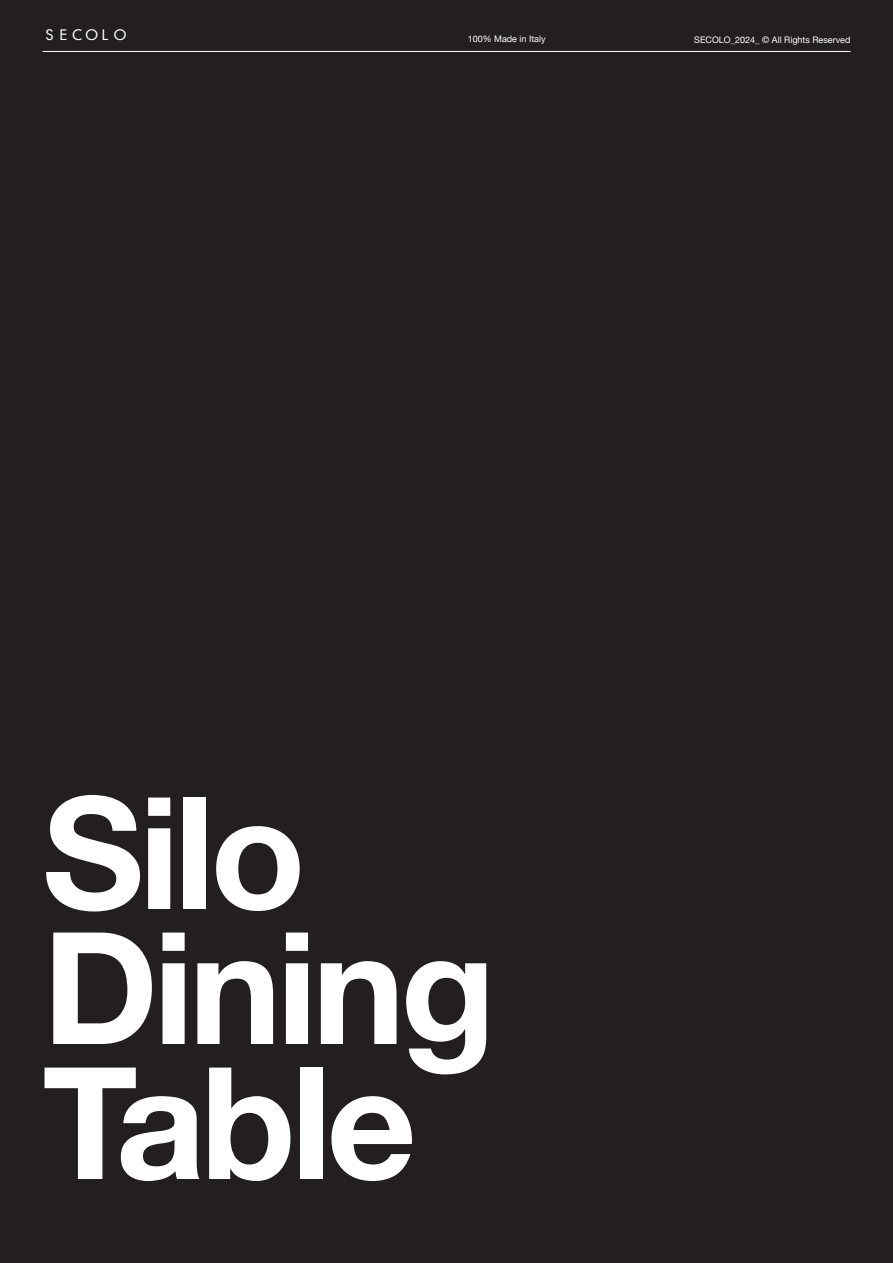
<style>
.page{position:relative;width:893px;height:1263px;background:#231f20}
.page>*{position:absolute;margin:0;border:0;box-sizing:border-box;transform-origin:0 0}
.t1{font:700 156px/135px "Helvetica Neue";letter-spacing:-.03em;color:#fff}
.t2{font:14.4px "Futurist Fixed Width";letter-spacing:-.03em;color:#fff}
.t3{font:9px "Helvetica Neue";color:#fff}
</style>
<div class="page">
<hr style="left:43px;top:51px;width:807px;height:1px;background:#fff">
<h2 class="t2" style="left:43px;top:26px;width:86px">SECOLO</h2>
<p class="t3" style="left:468px;top:34px;width:79px">100% Made in Italy</p>
<p class="t3" style="left:694px;top:34px;width:158px">SECOLO_2024_ © All Rights Reserved</p>
<h1 class="t1" style="left:43px;top:782px;width:455px">Silo<br>Dining<br>Table</h1>
</div>
